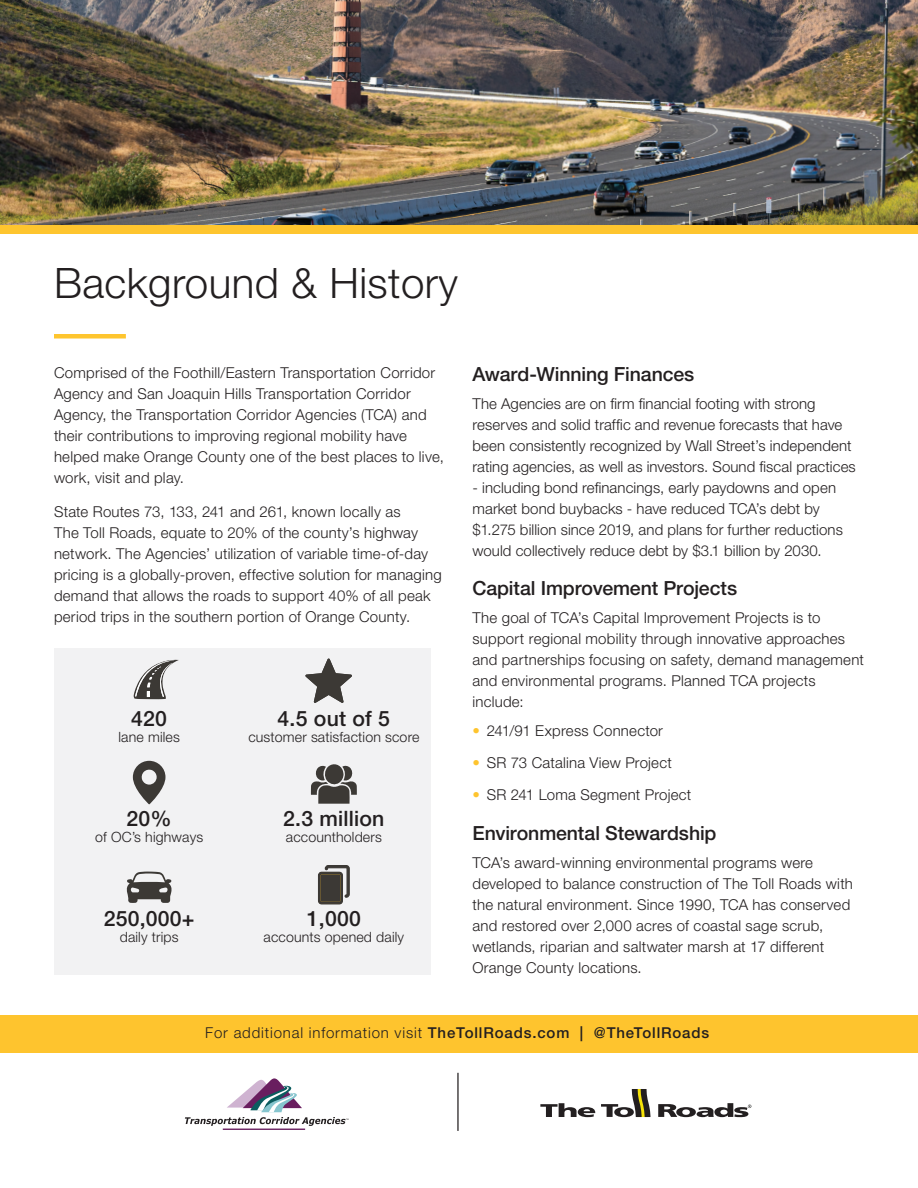
<style>
.page{position:relative;width:918px;height:1188px;background:#fff}
.page>*{position:absolute;margin:0;border:0;box-sizing:border-box;transform-origin:0 0}
.t1{font:300 42px "Helvetica Neue LT Std";letter-spacing:.01em;color:#231f20}
.t2{font:500 21.3px "Helvetica Neue LT Std";letter-spacing:.01em;color:#231f20}
.t3{font:500 19.5px "Helvetica Neue LT Std";letter-spacing:-.005em;color:#231f20}
.t4{font:300 15px/21px "Helvetica Neue LT Std";letter-spacing:.015em;color:#231f20}
.t5{font:500 15px "Helvetica Neue LT Std";letter-spacing:.055em;color:#231f20}
.t6{font:300 14.1px "Helvetica Neue LT Std";letter-spacing:.01em;color:#231f20}
.s1{color:#fec42e}
.s2{font-weight:300}
</style>
<div class="page">
<div style="left:54px;top:649px;width:377px;height:326px;background:#f0f1f2"></div>
<div style="left:0;top:1016px;width:918px;height:37px;background:#fec42e"></div>
<div style="left:54px;top:334px;width:72px;height:5px;background:#fec52e"></div>
<img style="left:0;top:0;width:918px;height:225px">
<div style="left:0;top:225px;width:918px;height:9px;background:#fec52e"></div>
<svg style="left:134px;top:660px;width:45px;height:39px"></svg>
<svg style="left:305px;top:658px;width:47px;height:45px"></svg>
<svg style="left:133px;top:761px;width:32px;height:43px"></svg>
<svg style="left:311px;top:764px;width:46px;height:40px"></svg>
<svg style="left:127px;top:872px;width:45px;height:31px"></svg>
<svg style="left:318px;top:865px;width:32px;height:40px"></svg>
<hr style="left:223px;top:1129px;width:82px;height:1px;background:#691e5f">
<svg style="left:185px;top:1078px;width:164px;height:48px"></svg>
<svg style="left:540px;top:1103px;width:55px;height:14px"></svg>
<svg style="left:601px;top:1089px;width:50px;height:28px"></svg>
<svg style="left:658px;top:1103px;width:93px;height:14px"></svg>
<hr style="left:457px;top:1073px;width:2px;height:58px;background:#231f20">
<h1 class="t1" style="left:54px;top:257px;width:405px">Background &amp; History</h1>
<p class="t4" style="left:54px;top:362px;width:391px">Comprised of the Foothill/Eastern Transportation Corridor Agency and San Joaquin Hills Transportation Corridor Agency, the Transportation Corridor Agencies (TCA) and their contributions to improving regional mobility have helped make Orange County one of the best places to live, work, visit and play.</p>
<p class="t4" style="left:54px;top:501px;width:389px">State Routes 73, 133, 241 and 261, known locally as<br>The Toll Roads, equate to 20% of the county’s highway network. The Agencies’ utilization of variable time-of-day pricing is a globally-proven, effective solution for managing demand that allows the roads to support 40% of all peak period trips in the southern portion of Orange County.</p>
<h3 class="t2" style="left:131px;top:706px;width:37px">420</h3>
<h3 class="t2" style="left:278px;top:706px;width:114px">4.5 out of 5</h3>
<p class="t6" style="left:119px;top:728px;width:63px">lane miles</p>
<p class="t6" style="left:248px;top:728px;width:172px">customer satisfaction score</p>
<h3 class="t2" style="left:127px;top:806px;width:47px">20%</h3>
<h3 class="t2" style="left:283px;top:806px;width:103px">2.3 million</h3>
<p class="t6" style="left:95px;top:828px;width:110px">of OC’s highways</p>
<p class="t6" style="left:286px;top:828px;width:97px">accountholders</p>
<h3 class="t2" style="left:104px;top:906px;width:92px">250,000+</h3>
<h3 class="t2" style="left:307px;top:906px;width:55px">1,000</h3>
<p class="t6" style="left:120px;top:928px;width:60px">daily trips</p>
<p class="t6" style="left:264px;top:928px;width:142px">accounts opened daily</p>
<h3 class="t3" style="left:472px;top:362px;width:223px">Award-Winning Finances</h3>
<p class="t4" style="left:472px;top:393px;width:385px">The Agencies are on frm fnancial footing with strong reserves and solid traffc and revenue forecasts that have been consistently recognized by Wall Street’s independent rating agencies, as well as investors. Sound fscal practices</p>
<p class="t4" style="left:472px;top:477px;width:372px">- including bond refnancings, early paydowns and open market bond buybacks - have reduced TCA’s debt by $1.275 billion since 2019, and plans for further reductions would collectively reduce debt by $3.1 billion by 2030.</p>
<h3 class="t3" style="left:472px;top:577px;width:266px">Capital Improvement Projects</h3>
<p class="t4" style="left:472px;top:607px;width:393px">The goal of TCA’s Capital Improvement Projects is to support regional mobility through innovative approaches and partnerships focusing on safety, demand management and environmental programs. Planned TCA projects include:</p>
<p class="t4" style="left:472px;top:720px;width:192px"><span class="s1">•</span> 241/91 Express Connector</p>
<p class="t4" style="left:472px;top:752px;width:201px"><span class="s1">•</span> SR 73 Catalina View Project</p>
<p class="t4" style="left:472px;top:784px;width:220px"><span class="s1">•</span> SR 241 Loma Segment Project</p>
<h3 class="t3" style="left:472px;top:822px;width:245px">Environmental Stewardship</h3>
<p class="t4" style="left:472px;top:852px;width:382px">TCA’s award-winning environmental programs were developed to balance construction of The Toll Roads with the natural environment. Since 1990, TCA has conserved and restored over 2,000 acres of coastal sage scrub, wetlands, riparian and saltwater marsh at 17 different Orange County locations.</p>
<p class="t5" style="left:205px;top:1023px;width:506px"><span class="s2">For additional information visit</span> TheTollRoads.com | @TheTollRoads</p>
</div>
